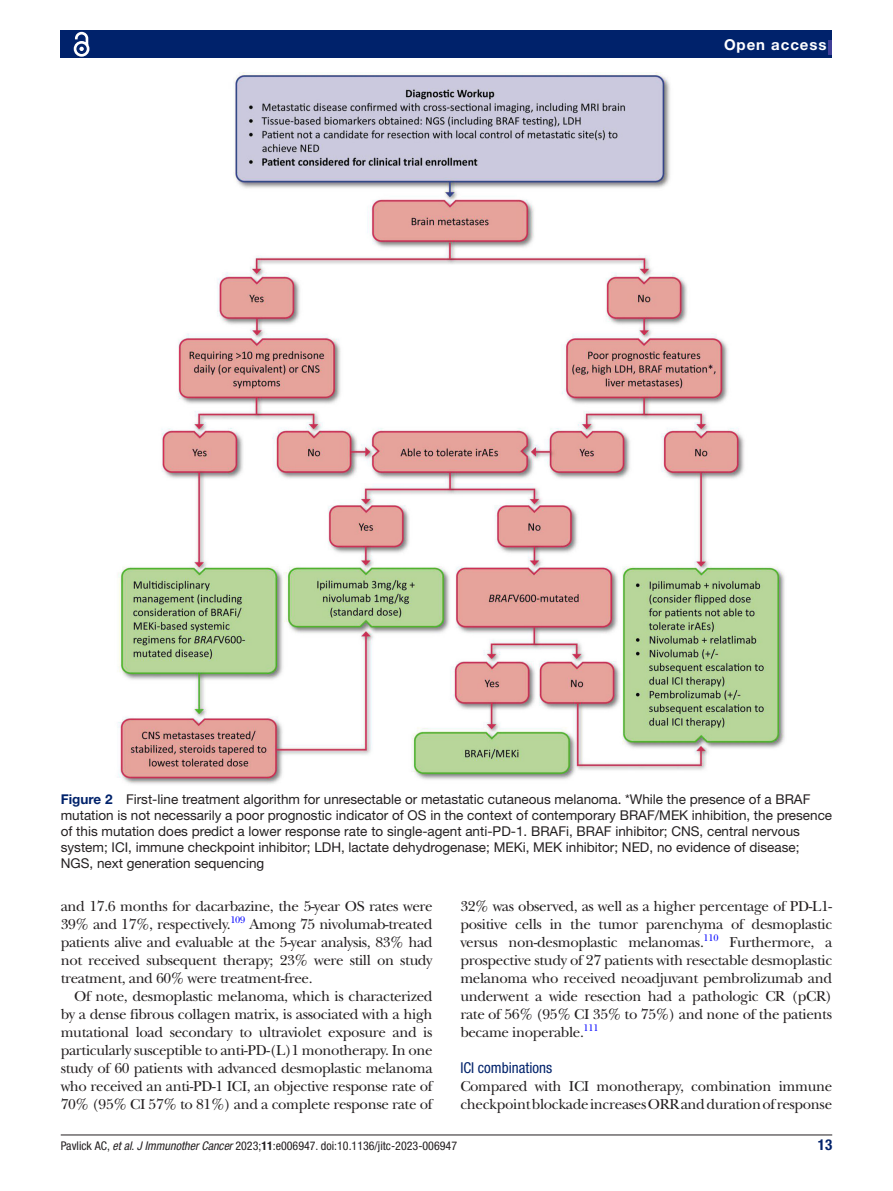
<style>
.page{position:relative;width:893px;height:1191px;background:#fff}
.page>*{position:absolute;margin:0;border:0;box-sizing:border-box;transform-origin:0 0}
.t1{font:15px/18px "New Baskerville";letter-spacing:-.025em;color:#231f20;text-align:justify}
.t2{font:condensed 15px "Helvetica Neue LT Std";color:#00226b}
.t3{font:700 15px "Helvetica Neue LT Std";letter-spacing:.065em;color:#fff}
.t4{font:700 condensed 15px "Helvetica Neue LT Std";color:#00226b}
.t5{font:13.5px/16.2px "Helvetica Neue LT Std";color:#231f20}
.t6{font:condensed 12px "Helvetica Neue LT Std";color:#231f20}
.t7{font:9.9px "New Baskerville";letter-spacing:-.02em;color:#00f}
.s1{font-weight:700;color:#00226b}
.s2{font-style:italic}
.s3{font-weight:700}
</style>
<div class="page">
<hr style="left:61px;top:1134px;width:771px;height:1px;background:#231f20">
<div style="left:61px;top:31px;width:771px;height:27px;background:#00226b"></div>
<hr style="left:828px;top:40px;width:4px;height:15px;background:#414099">
<svg style="left:73px;top:31px;width:17px;height:26px"></svg>
<img style="left:117px;top:73px;width:668px;height:711px">
<p class="t3" style="left:724px;top:35px;width:104px">Open access</p>
<p class="t5" style="left:61px;top:790px;width:773px"><span class="s1">Figure 2</span> First-line treatment algorithm for unresectable or metastatic cutaneous melanoma. *While the presence of a BRAF mutation is not necessarily a poor prognostic indicator of OS in the context of contemporary BRAF/MEK inhibition, the presence of this mutation does predict a lower response rate to single-agent anti-PD-1. BRAFi, BRAF inhibitor; CNS, central nervous system; ICI, immune checkpoint inhibitor; LDH, lactate dehydrogenase; MEKi, MEK inhibitor; NED, no evidence of disease; NGS, next generation sequencing</p>
<p class="t1" style="left:61px;top:897px;width:373px">and 17.6 months for dacarbazine, the 5-year OS rates were<br>39% and 17%, respectively.</p>
<p class="t7" style="left:230px;top:913px;width:17px">109</p>
<p class="t1" style="left:61px;top:915px;width:373px;text-indent:189px">Among 75 nivolumab-treated patients alive and evaluable at the 5-year analysis, 83% had not received subsequent therapy; 23% were still on study treatment, and 60% were treatment-free.</p>
<p class="t1" style="left:61px;top:987px;width:373px;text-indent:14px">Of note, desmoplastic melanoma, which is characterized by a dense fibrous collagen matrix, is associated with a high mutational load secondary to ultraviolet exposure and is particularly susceptible to anti-PD-(L)1 monotherapy. In one study of 60 patients with advanced desmoplastic melanoma who received an anti-PD-1 ICI, an objective response rate of 70% (95% CI 57% to 81%) and a complete response rate of</p>
<p class="t1" style="left:460px;top:897px;width:373px">32% was observed, as well as a higher percentage of PD-L1- positive cells in the tumor parenchyma of desmoplastic versus non-desmoplastic melanomas.</p>
<p class="t7" style="left:704px;top:931px;width:17px">110</p>
<p class="t1" style="left:460px;top:933px;width:373px;text-indent:269px">Furthermore, a prospective study of 27 patients with resectable desmoplastic melanoma who received neoadjuvant pembrolizumab and underwent a wide resection had a pathologic CR (pCR) rate of 56% (95% CI 35% to 75%) and none of the patients became inoperable.</p>
<p class="t7" style="left:584px;top:1021px;width:17px">111</p>
<p class="t2" style="left:460px;top:1059px;width:93px">ICI combinations</p>
<p class="t1" style="left:460px;top:1077px;width:373px">Compared with ICI monotherapy, combination immune checkpoint blockade increases ORR and duration of response</p>
<p class="t6" style="left:61px;top:1138px;width:398px">Pavlick AC, <span class="s2">et al</span>. <span class="s2">J Immunother Cancer</span> 2023;<span class="s3">11</span>:e006947. doi:10.1136/jitc-2023-006947</p>
<p class="t4" style="left:818px;top:1135px;width:16px">13</p>
</div>
